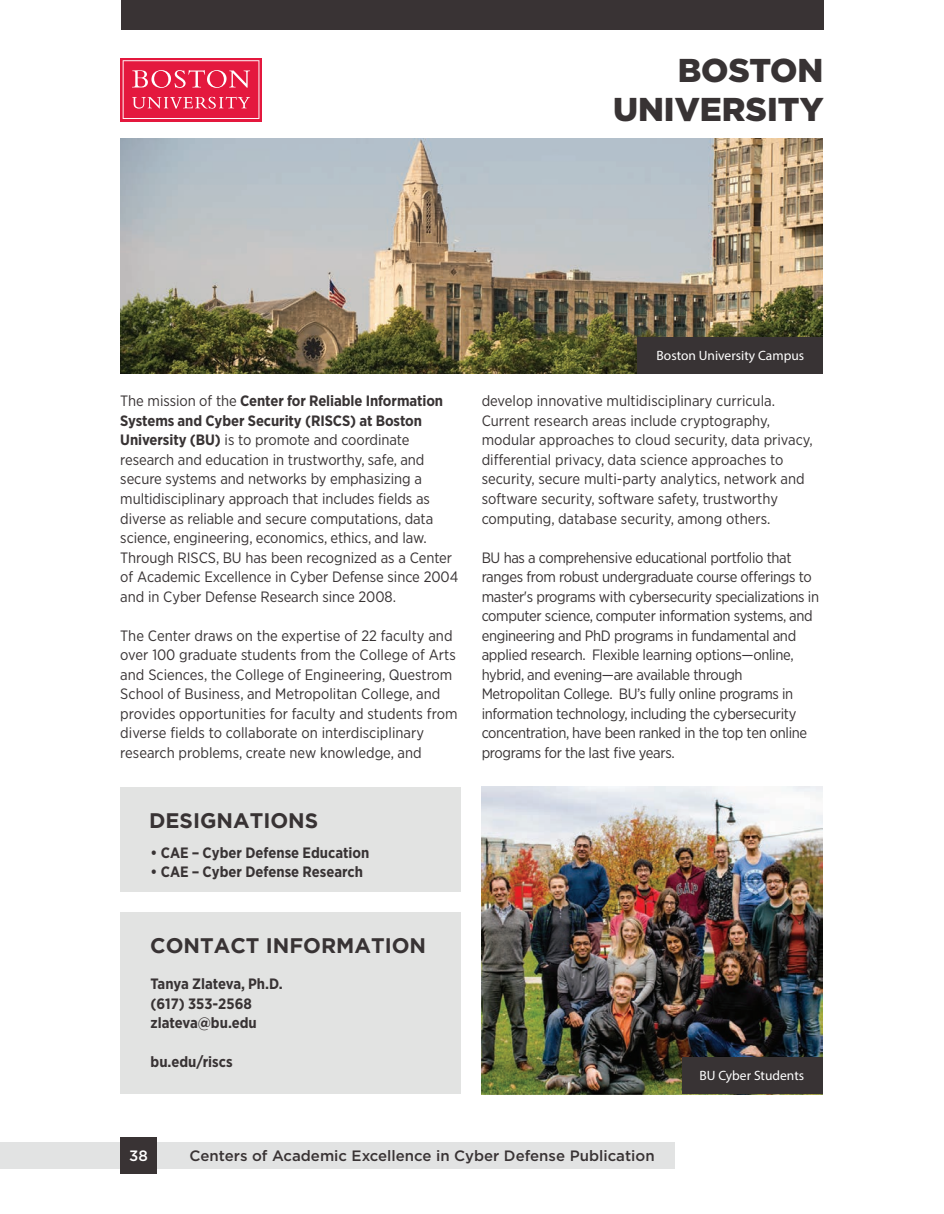
<style>
.page{position:relative;width:944px;height:1214px;background:#fff}
.page>*{position:absolute;margin:0;border:0;box-sizing:border-box;transform-origin:0 0}
.t1{font:900 33px/39.6px "Gotham";color:#383334;text-align:right}
.t2{font:700 21px "Gotham";color:#383334}
.t3{font:15px/19.5px "Gotham Narrow";letter-spacing:-.005em;color:#383334}
.t4{font:700 15px/19.5px "Gotham Narrow";color:#383334}
.t5{font:500 15px "Gotham";color:#393334}
.t6{font:500 15px "Gotham";color:#fff}
.t7{font:13.5px "Myriad Pro";color:#fff}
.s1{font-weight:700}
</style>
<div class="page">
<div style="left:0;top:1142px;width:674px;height:27px;background:#e2e3e3"></div>
<div style="left:120px;top:1137px;width:37px;height:37px;background:#393334"></div>
<div style="left:121px;top:0;width:702px;height:30px;background:#393334"></div>
<img style="left:481px;top:787px;width:341px;height:307px">
<img style="left:120px;top:138px;width:702px;height:235px">
<div style="left:120px;top:912px;width:341px;height:181px;background:#e2e3e2"></div>
<div style="left:681px;top:1057px;width:141px;height:36px;background:#383334"></div>
<div style="left:637px;top:337px;width:185px;height:36px;background:#383334"></div>
<div style="left:120px;top:787px;width:341px;height:105px;background:#e2e3e2"></div>
<svg style="left:120px;top:58px;width:142px;height:63px"></svg>
<svg style="left:123px;top:60px;width:136px;height:59px;background:#e73a5b"></svg>
<h1 class="t1" style="left:613px;top:49px;width:212px">BOSTON<br>UNIVERSITY</h1>
<p class="t3" style="left:120px;top:391px;width:339px">The mission of the <span class="s1">Center for Reliable Information Systems and Cyber Security (RISCS) at Boston University (BU)</span> is to promote and coordinate research and education in trustworthy, safe, and secure systems and networks by emphasizing a multidisciplinary approach that includes fields as diverse as reliable and secure computations, data science, engineering, economics, ethics, and law.<br>Through RISCS, BU has been recognized as a Center of Academic Excellence in Cyber Defense since 2004 and in Cyber Defense Research since 2008.</p>
<p class="t3" style="left:120px;top:625px;width:338px">The Center draws on the expertise of 22 faculty and over 100 graduate students from the College of Arts and Sciences, the College of Engineering, Questrom School of Business, and Metropolitan College, and provides opportunities for faculty and students from diverse fields to collaborate on interdisciplinary research problems, create new knowledge, and</p>
<h2 class="t2" style="left:149px;top:812px;width:171px">DESIGNATIONS</h2>
<p class="t4" style="left:150px;top:842px;width:220px">• CAE – Cyber Defense Education</p>
<p class="t4" style="left:150px;top:862px;width:214px">• CAE – Cyber Defense Research</p>
<h2 class="t2" style="left:150px;top:937px;width:277px">CONTACT INFORMATION</h2>
<p class="t4" style="left:151px;top:973px;width:134px">Tanya Zlateva, Ph.D. (617) 353-2568 zlateva@bu.edu</p>
<p class="t4" style="left:151px;top:1051px;width:83px">bu.edu/riscs</p>
<p class="t7" style="left:656px;top:347px;width:149px">Boston University Campus</p>
<p class="t3" style="left:481px;top:391px;width:333px">develop innovative multidisciplinary curricula.<br>Current research areas include cryptography, modular approaches to cloud security, data privacy, differential privacy, data science approaches to security, secure multi-party analytics, network and software security, software safety, trustworthy computing, database security, among others.</p>
<p class="t3" style="left:481px;top:547px;width:339px">BU has a comprehensive educational portfolio that ranges from robust undergraduate course offerings to master's programs with cybersecurity specializations in computer science, computer information systems, and engineering and PhD programs in fundamental and applied research. Flexible learning options—online, hybrid, and evening—are available through Metropolitan College. BU’s fully online programs in information technology, including the cybersecurity concentration, have been ranked in the top ten online programs for the last five years.</p>
<p class="t7" style="left:699px;top:1067px;width:106px">BU Cyber Students</p>
<p class="t6" style="left:129px;top:1147px;width:20px">38</p>
<p class="t5" style="left:189px;top:1147px;width:466px">Centers of Academic Excellence in Cyber Defense Publication</p>
</div>
